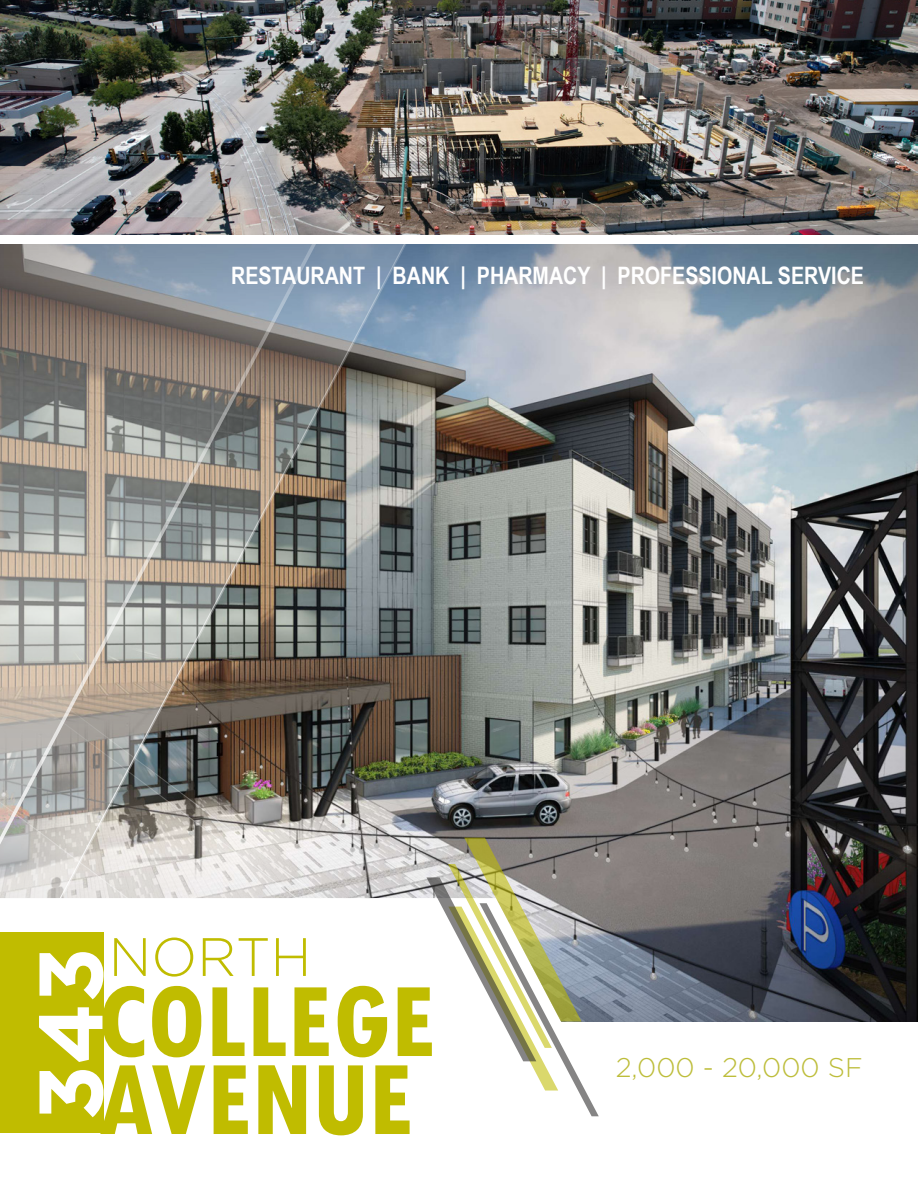
<style>
.page{position:relative;width:918px;height:1188px;background:#fff}
.page>*{position:absolute;margin:0;border:0;box-sizing:border-box;transform-origin:0 0}
.t1{font:700 condensed 112.5px "Tw Cen";color:#c0bc00}
.t2{font:700 90px "Gotham";color:#fff}
.t3{font:300 54px "Gotham";color:#c0bc00}
.t4{font:300 27px "Gotham";color:#bdbd3a}
.t5{font:700 24px "Arial Narrow";color:#fff}
</style>
<div class="page">
<img style="left:572px;top:244px;width:346px;height:777px">
<svg style="left:103px;top:898px;width:546px;height:235px"></svg>
<svg style="left:483px;top:234px;width:86px;height:604px;background:#8b8f90"></svg>
<img style="left:0;top:234px;width:483px;height:793px">
<img style="left:0;top:651px;width:489px;height:373px">
<svg style="left:0;top:796px;width:295px;height:228px"></svg>
<div style="left:0;top:933px;width:103px;height:200px;background:#c0bc00"></div>
<svg style="left:426px;top:838px;width:173px;height:278px"></svg>
<img style="left:0;top:0;width:918px;height:234px">
<p class="t5" style="left:231px;top:257px;width:634px">RESTAURANT | BANK | PHARMACY | PROFESSIONAL SERVICE</p>
<p class="t3" style="left:109px;top:923px;width:204px">NORTH</p>
<p class="t2" style="left:11px;top:1121px;width:175px;rotate:-90deg">343</p>
<p class="t1" style="left:97px;top:953px;width:339px">COLLEGE</p>
<p class="t1" style="left:97px;top:1031px;width:317px">AVENUE</p>
<p class="t4" style="left:616px;top:1051px;width:249px">2,000 - 20,000 SF</p>
</div>
